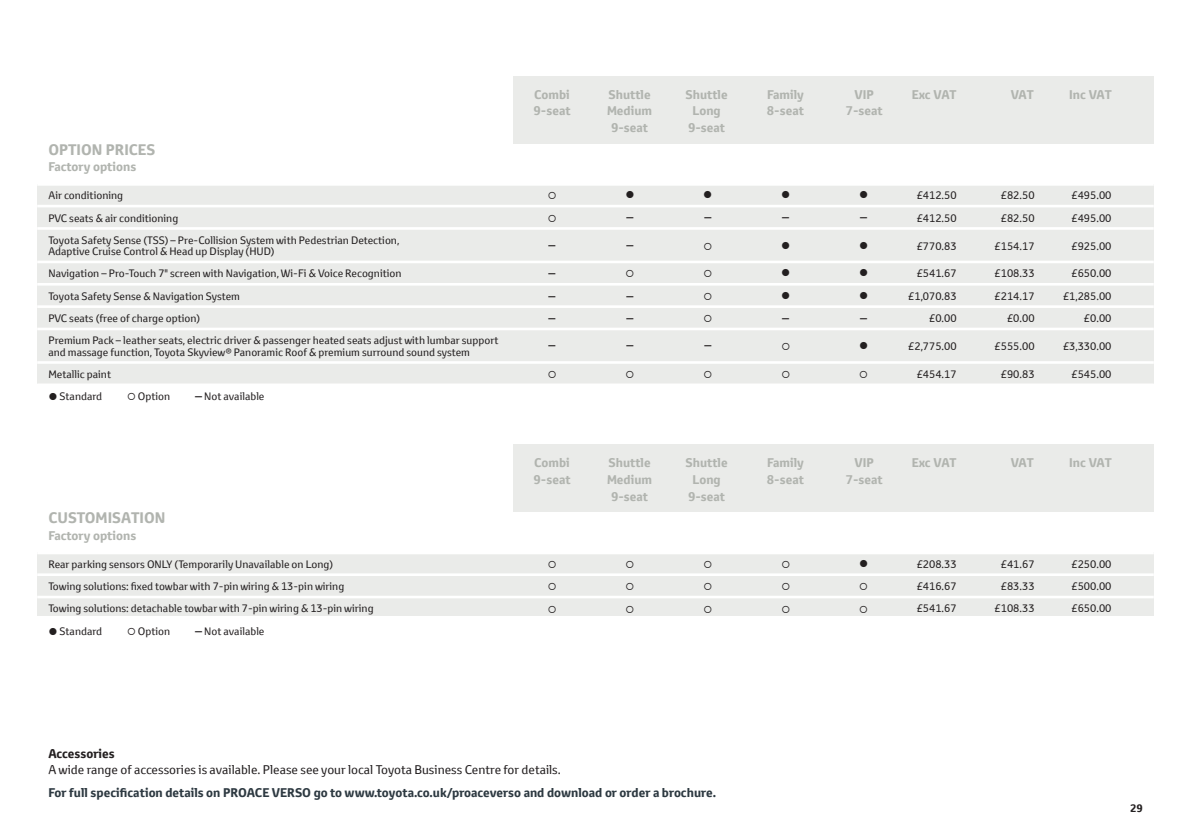
<style>
.page{position:relative;width:1191px;height:834px;background:#fff}
.page>*{position:absolute;margin:0;border:0;box-sizing:border-box;transform-origin:0 0}
.t1{font:700 14.88px "Toyota Text";color:#b1b4af}
.t2{font:14px "Toyota Text";color:#231f20}
.t3{font:700 12.25px "Toyota Text";color:#b1b4af}
.t4{font:700 12.25px "Toyota Text";color:#2d3941}
.t5{font:12.25px "Toyota Text";color:#231f20}
.t6{font:12.25px "Wingdings";color:#231f20}
.t7{font:700 12.25px "Toyota Text";color:#231f20}
.t8{font:10.5px/22.4px "Toyota Text";color:#231f20}
.t9{font:700 10.5px "Toyota Text";color:#231f20}
.s1{font-size:14px}
</style>
<div class="page">
<div style="left:37px;top:184px;width:1116px;height:199px;background:#eaebe9"></div>
<div style="left:37px;top:552px;width:1116px;height:64px;background:#eaebe9"></div>
<div style="left:513px;top:76px;width:640px;height:67px;background:#eaebe9"></div>
<div style="left:513px;top:445px;width:640px;height:67px;background:#eaebe9"></div>
<hr style="left:37px;top:182px;width:1116px;height:4px;background:#fff">
<hr style="left:37px;top:205px;width:1116px;height:2px;background:#fff">
<hr style="left:37px;top:227px;width:1116px;height:3px;background:#fff">
<hr style="left:37px;top:260px;width:1116px;height:3px;background:#fff">
<hr style="left:37px;top:283px;width:1116px;height:2px;background:#fff">
<hr style="left:37px;top:305px;width:1116px;height:3px;background:#fff">
<hr style="left:37px;top:327px;width:1116px;height:3px;background:#fff">
<hr style="left:37px;top:361px;width:1116px;height:3px;background:#fff">
<hr style="left:37px;top:550px;width:1116px;height:4px;background:#fff">
<hr style="left:37px;top:573px;width:1116px;height:3px;background:#fff">
<hr style="left:37px;top:595px;width:1116px;height:3px;background:#fff">
<p class="t3" style="left:534px;top:86px;width:37px">Combi</p>
<p class="t3" style="left:608px;top:86px;width:44px">Shuttle</p>
<p class="t3" style="left:685px;top:86px;width:44px">Shuttle</p>
<p class="t3" style="left:767px;top:86px;width:38px">Family</p>
<p class="t3" style="left:854px;top:86px;width:21px">VIP</p>
<p class="t3" style="left:912px;top:86px;width:46px">Exc VAT</p>
<p class="t3" style="left:1010px;top:86px;width:24px">VAT</p>
<p class="t3" style="left:1069px;top:86px;width:44px">Inc VAT</p>
<p class="t3" style="left:533px;top:103px;width:38px">9-seat</p>
<p class="t3" style="left:607px;top:103px;width:47px">Medium</p>
<p class="t3" style="left:692px;top:103px;width:30px">Long</p>
<p class="t3" style="left:767px;top:103px;width:38px">8-seat</p>
<p class="t3" style="left:845px;top:103px;width:38px">7-seat</p>
<p class="t3" style="left:611px;top:120px;width:38px">9-seat</p>
<p class="t3" style="left:688px;top:120px;width:38px">9-seat</p>
<h1 class="t1" style="left:48px;top:139px;width:108px">OPTION PRICES</h1>
<p class="t3" style="left:48px;top:159px;width:89px">Factory options</p>
<p class="t8" style="left:48px;top:184px;width:76px">Air conditioning</p>
<p class="t6" style="left:625px;top:188px;width:11px">●</p>
<p class="t6" style="left:703px;top:188px;width:11px">●</p>
<p class="t6" style="left:781px;top:188px;width:11px">●</p>
<p class="t6" style="left:859px;top:188px;width:11px">●</p>
<p class="t8" style="left:916px;top:184px;width:42px">£412.50</p>
<p class="t8" style="left:1000px;top:184px;width:35px">£82.50</p>
<p class="t8" style="left:1071px;top:184px;width:42px">£495.00</p>
<p class="t8" style="left:48px;top:206px;width:131px">PVC seats &amp; air conditioning</p>
<h2 class="t2" style="left:626px;top:208px;width:8px">–</h2>
<h2 class="t2" style="left:704px;top:208px;width:8px">–</h2>
<h2 class="t2" style="left:782px;top:208px;width:8px">–</h2>
<h2 class="t2" style="left:860px;top:208px;width:8px">–</h2>
<p class="t8" style="left:916px;top:206px;width:42px">£412.50</p>
<p class="t8" style="left:1000px;top:206px;width:35px">£82.50</p>
<p class="t8" style="left:1071px;top:206px;width:42px">£495.00</p>
<p class="t8" style="left:48px;top:229px;width:352px">Toyota Safety Sense (TSS) – Pre-Collision System with Pedestrian Detection,</p>
<h2 class="t2" style="left:548px;top:235px;width:8px">–</h2>
<h2 class="t2" style="left:626px;top:235px;width:8px">–</h2>
<p class="t6" style="left:781px;top:238px;width:11px">●</p>
<p class="t6" style="left:859px;top:238px;width:11px">●</p>
<p class="t8" style="left:916px;top:234px;width:42px">£770.83</p>
<p class="t8" style="left:994px;top:234px;width:42px">£154.17</p>
<p class="t8" style="left:1071px;top:234px;width:42px">£925.00</p>
<p class="t8" style="left:48px;top:240px;width:354px">Adaptive Cruise Control &amp; Head up Display (HUD)<br>Navigation – Pro-Touch 7" screen with Navigation, Wi-Fi &amp; Voice Recognition</p>
<h2 class="t2" style="left:548px;top:264px;width:8px">–</h2>
<p class="t6" style="left:781px;top:266px;width:11px">●</p>
<p class="t6" style="left:859px;top:266px;width:11px">●</p>
<p class="t8" style="left:916px;top:262px;width:42px">£541.67</p>
<p class="t8" style="left:994px;top:262px;width:42px">£108.33</p>
<p class="t8" style="left:1071px;top:262px;width:42px">£650.00</p>
<p class="t8" style="left:48px;top:284px;width:193px">Toyota Safety Sense &amp; Navigation System</p>
<h2 class="t2" style="left:548px;top:286px;width:8px">–</h2>
<h2 class="t2" style="left:626px;top:286px;width:8px">–</h2>
<p class="t6" style="left:781px;top:289px;width:11px">●</p>
<p class="t6" style="left:859px;top:289px;width:11px">●</p>
<p class="t8" style="left:908px;top:284px;width:50px">£1,070.83</p>
<p class="t8" style="left:994px;top:284px;width:42px">£214.17</p>
<p class="t8" style="left:1063px;top:284px;width:50px">£1,285.00</p>
<p class="t8" style="left:48px;top:307px;width:153px">PVC seats (free of charge option)</p>
<h2 class="t2" style="left:548px;top:308px;width:8px">–</h2>
<h2 class="t2" style="left:626px;top:308px;width:8px">–</h2>
<h2 class="t2" style="left:782px;top:308px;width:8px">–</h2>
<h2 class="t2" style="left:860px;top:308px;width:8px">–</h2>
<p class="t8" style="left:929px;top:307px;width:29px">£0.00</p>
<p class="t8" style="left:1007px;top:307px;width:29px">£0.00</p>
<p class="t8" style="left:1084px;top:307px;width:29px">£0.00</p>
<p class="t8" style="left:48px;top:329px;width:451px">Premium Pack – leather seats, electric driver &amp; passenger heated seats adjust with lumbar support</p>
<h2 class="t2" style="left:548px;top:336px;width:8px">–</h2>
<h2 class="t2" style="left:626px;top:336px;width:8px">–</h2>
<h2 class="t2" style="left:704px;top:336px;width:8px">–</h2>
<p class="t6" style="left:859px;top:339px;width:11px">●</p>
<p class="t8" style="left:908px;top:335px;width:50px">£2,775.00</p>
<p class="t8" style="left:994px;top:335px;width:42px">£555.00</p>
<p class="t8" style="left:1063px;top:335px;width:50px">£3,330.00</p>
<p class="t8" style="left:48px;top:340px;width:423px">and massage function, Toyota Skyview® Panoramic Roof &amp; premium surround sound system<br>Metallic paint</p>
<p class="t8" style="left:916px;top:363px;width:42px">£454.17</p>
<p class="t8" style="left:1000px;top:363px;width:35px">£90.83</p>
<p class="t8" style="left:1071px;top:363px;width:42px">£545.00</p>
<p class="t8" style="left:48px;top:385px;width:55px">● Standard</p>
<p class="t8" style="left:127px;top:385px;width:45px">○ Option</p>
<p class="t8" style="left:195px;top:385px;width:71px"><span class="s1">–</span> Not available</p>
<p class="t3" style="left:534px;top:454px;width:37px">Combi</p>
<p class="t3" style="left:608px;top:454px;width:44px">Shuttle</p>
<p class="t3" style="left:685px;top:454px;width:44px">Shuttle</p>
<p class="t3" style="left:767px;top:454px;width:38px">Family</p>
<p class="t3" style="left:854px;top:454px;width:21px">VIP</p>
<p class="t3" style="left:912px;top:454px;width:46px">Exc VAT</p>
<p class="t3" style="left:1010px;top:454px;width:24px">VAT</p>
<p class="t3" style="left:1069px;top:454px;width:44px">Inc VAT</p>
<p class="t3" style="left:533px;top:471px;width:38px">9-seat</p>
<p class="t3" style="left:607px;top:471px;width:47px">Medium</p>
<p class="t3" style="left:692px;top:471px;width:30px">Long</p>
<p class="t3" style="left:767px;top:471px;width:38px">8-seat</p>
<p class="t3" style="left:845px;top:471px;width:38px">7-seat</p>
<p class="t3" style="left:611px;top:488px;width:38px">9-seat</p>
<p class="t3" style="left:688px;top:488px;width:38px">9-seat</p>
<h1 class="t1" style="left:48px;top:508px;width:119px">CUSTOMISATION</h1>
<p class="t3" style="left:48px;top:527px;width:89px">Factory options</p>
<p class="t8" style="left:48px;top:552px;width:286px">Rear parking sensors ONLY (Temporarily Unavailable on Long)</p>
<p class="t6" style="left:859px;top:556px;width:11px">●</p>
<p class="t8" style="left:916px;top:552px;width:42px">£208.33</p>
<p class="t8" style="left:1000px;top:552px;width:35px">£41.67</p>
<p class="t8" style="left:1071px;top:552px;width:42px">£250.00</p>
<p class="t8" style="left:48px;top:575px;width:297px">Towing solutions: fixed towbar with 7-pin wiring &amp; 13-pin wiring</p>
<p class="t8" style="left:916px;top:575px;width:42px">£416.67</p>
<p class="t8" style="left:1000px;top:575px;width:35px">£83.33</p>
<p class="t8" style="left:1071px;top:575px;width:42px">£500.00</p>
<p class="t8" style="left:48px;top:597px;width:327px">Towing solutions: detachable towbar with 7-pin wiring &amp; 13-pin wiring</p>
<p class="t8" style="left:916px;top:597px;width:42px">£541.67</p>
<p class="t8" style="left:994px;top:597px;width:42px">£108.33</p>
<p class="t8" style="left:1071px;top:597px;width:42px">£650.00</p>
<p class="t8" style="left:48px;top:619px;width:55px">● Standard</p>
<p class="t8" style="left:127px;top:619px;width:45px">○ Option</p>
<p class="t8" style="left:195px;top:619px;width:71px"><span class="s1">–</span> Not available</p>
<p class="t7" style="left:48px;top:745px;width:68px">Accessories</p>
<p class="t5" style="left:48px;top:761px;width:514px">A wide range of accessories is available. Please see your local Toyota Business Centre for details.</p>
<p class="t4" style="left:48px;top:784px;width:669px">For full specification details on PROACE VERSO go to www.toyota.co.uk/proaceverso and download or order a brochure.</p>
<p class="t9" style="left:1130px;top:801px;width:14px">29</p>
</div>
